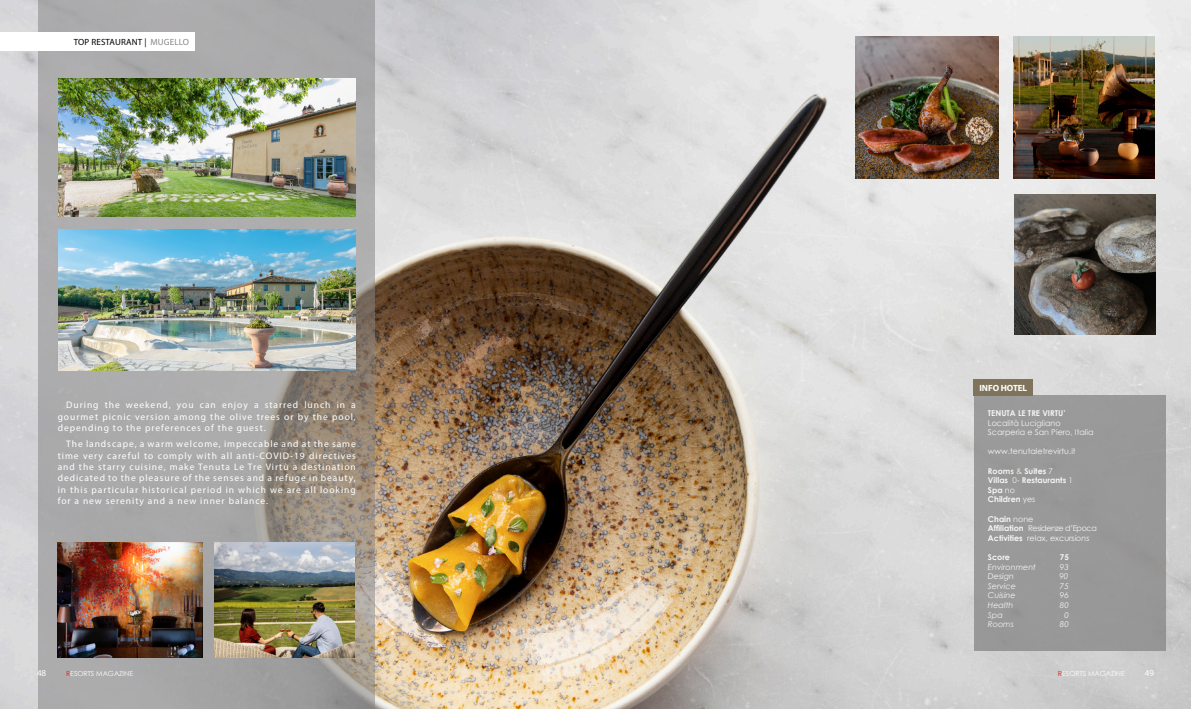
<style>
.page{position:relative;width:1191px;height:709px;background:#fff}
.page>*{position:absolute;margin:0;border:0;box-sizing:border-box;transform-origin:0 0}
.t1{font:9.5px/11.4px "Myriad Pro";letter-spacing:.1em;color:#fff;text-align:justify}
.t2{font:9px "Myriad Pro";letter-spacing:.02em;color:#000}
.t3{font:700 9px "Myriad Pro";letter-spacing:-.01em;color:#fff}
.t4{font:9px "Myriad Pro";color:#fff}
.t5{font:700 8px/9.6px "Century Gothic";color:#fff}
.t6{font:8px/9.6px "Century Gothic";color:#fff}
.t7{font:8px/9.6px "Century Gothic";letter-spacing:-.05em;color:#fff}
.t8{font:italic 8px "Century Gothic";color:#fff}
.t9{font:7px "Century Gothic";color:#fff}
.s1{color:#878786}
.s2{font-weight:400}
.s3{font-weight:700}
.s4{font-style:italic}
.s5{color:#e32414}
</style>
<div class="page">
<img style="left:0;top:0;width:1191px;height:709px">
<svg style="left:38px;top:0;width:336px;height:709px;background:#a5a2a0"></svg>
<img style="left:58px;top:230px;width:297px;height:140px">
<img style="left:215px;top:542px;width:139px;height:115px">
<img style="left:58px;top:542px;width:144px;height:115px">
<div style="left:973px;top:396px;width:192px;height:255px;background:#9a9999"></div>
<div style="left:973px;top:380px;width:60px;height:16px;background:#7f745b"></div>
<img style="left:58px;top:79px;width:297px;height:138px">
<div style="left:0;top:33px;width:195px;height:18px;background:#fff"></div>
<img style="left:855px;top:36px;width:143px;height:143px">
<img style="left:1014px;top:36px;width:141px;height:143px">
<img style="left:1014px;top:194px;width:141px;height:140px">
<p class="t2" style="left:74px;top:37px;width:117px">TOP RESTAURANT | <span class="s1">MUGELLO</span></p>
<p class="t1" style="left:58px;top:399px;width:300px;text-indent:9px">During the weekend, you can enjoy a starred lunch in a gourmet picnic version among the olive trees or by the pool, depending to the preferences of the guest.</p>
<p class="t1" style="left:58px;top:438px;width:300px;text-indent:9px">The landscape, a warm welcome, impeccable and at the same time very careful to comply with all anti-COVID-19 directives and the starry cuisine, make Tenuta Le Tre Virtù a destination dedicated to the pleasure of the senses and a refuge in beauty, in this particular historical period in which we are all looking for a new serenity and a new inner balance.</p>
<p class="t3" style="left:979px;top:382px;width:49px">INFO HOTEL</p>
<p class="t5" style="left:988px;top:408px;width:79px">TENUTA LE TRE VIRTU’</p>
<p class="t6" style="left:988px;top:418px;width:107px">Località Lucigliano<br>Scarperia e San Piero, Italia</p>
<p class="t6" style="left:988px;top:446px;width:89px">www.tenutaletrevirtu.it</p>
<p class="t5" style="left:988px;top:465px;width:86px">Rooms <span class="s2">&amp;</span> Suites <span class="s2">7<br></span>Villas <span class="s2">0-</span> Restaurants <span class="s2">1<br></span>Spa <span class="s2">no<br></span>Children <span class="s2">yes</span></p>
<p class="t7" style="left:988px;top:514px;width:110px"><span class="s3">Chain</span> none<br><span class="s3">Affiliation</span> Residenze d’Epoca<br><span class="s3">Activities</span> relax, excur<span class="s4">sions</span></p>
<p class="t5" style="left:988px;top:552px;width:24px">Score</p>
<p class="t5" style="left:1060px;top:552px;width:10px">75</p>
<p class="t8" style="left:988px;top:561px;width:50px">Environment</p>
<p class="t8" style="left:1060px;top:561px;width:10px">93</p>
<p class="t8" style="left:988px;top:570px;width:28px">Design</p>
<p class="t8" style="left:1059px;top:570px;width:10px">90</p>
<p class="t8" style="left:988px;top:580px;width:29px">Service</p>
<p class="t8" style="left:1060px;top:580px;width:10px">75</p>
<p class="t8" style="left:988px;top:590px;width:29px">Cuisine</p>
<p class="t8" style="left:1060px;top:590px;width:10px">96</p>
<p class="t8" style="left:988px;top:599px;width:27px">Health</p>
<p class="t8" style="left:1060px;top:599px;width:10px">80</p>
<p class="t8" style="left:988px;top:609px;width:16px">Spa</p>
<p class="t8" style="left:1064px;top:609px;width:6px">0</p>
<p class="t8" style="left:988px;top:618px;width:27px">Rooms</p>
<p class="t8" style="left:1060px;top:618px;width:10px">80</p>
<p class="t4" style="left:37px;top:667px;width:11px">48</p>
<p class="t9" style="left:66px;top:669px;width:68px"><span class="s5">R</span>ESORTS MAGAZINE</p>
<p class="t9" style="left:1058px;top:669px;width:68px"><span class="s5">R</span>ESORTS MAGAZINE</p>
<p class="t4" style="left:1144px;top:667px;width:11px">49</p>
</div>
